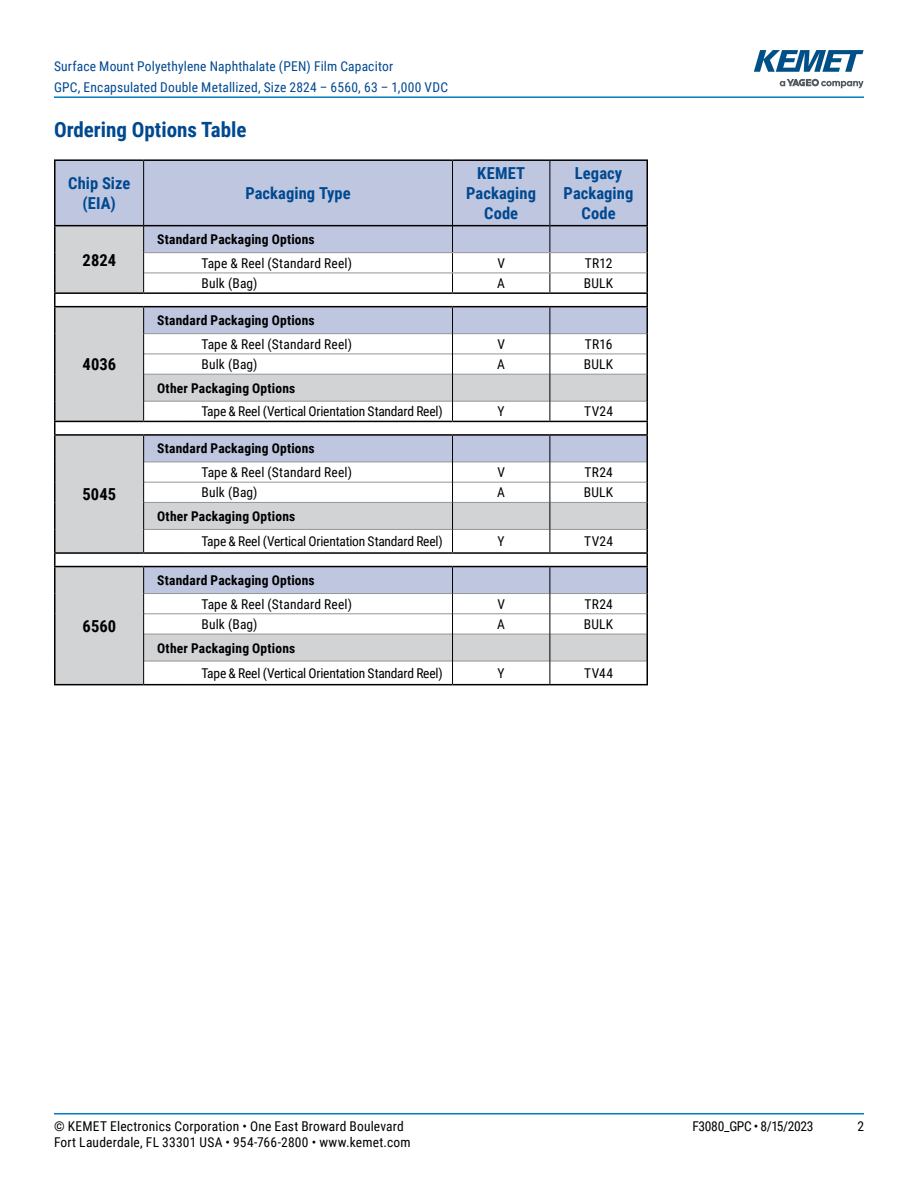
<style>
.page{position:relative;width:918px;height:1188px;background:#fff}
.page>*{position:absolute;margin:0;border:0;box-sizing:border-box;transform-origin:0 0}
.t1{font:700 21px "Roboto Condensed";color:#004990}
.t2{font:700 16.5px/19.8px "Roboto Condensed";letter-spacing:.005em;color:#004990;text-align:center}
.t3{font:700 16.5px "Roboto Condensed";letter-spacing:.005em;color:#000}
.t4{font:13.5px "Roboto Condensed";letter-spacing:.01em;color:#000}
.t5{font:700 13.5px "Roboto Condensed";letter-spacing:.015em;color:#000}
.t6{font:13.5px "Roboto Condensed";letter-spacing:-.015em;color:#000}
.t7{font:13.5px/21px "Roboto Condensed";letter-spacing:.015em;color:#004990}
.t8{font:13.5px "Roboto Condensed";letter-spacing:-.025em;color:#000}
</style>
<div class="page">
<hr style="left:54px;top:1113px;width:810px;height:2px;background:#007dc3">
<hr style="left:54px;top:96px;width:810px;height:2px;background:#007dc3">
<svg style="left:780px;top:79px;width:84px;height:9px"></svg>
<svg style="left:754px;top:50px;width:110px;height:22px"></svg>
<hr style="left:188px;top:684px;width:265px;height:1px;background:#000">
<hr style="left:54px;top:159px;width:90px;height:2px;background:#000">
<hr style="left:144px;top:159px;width:44px;height:2px;background:#000">
<hr style="left:188px;top:159px;width:265px;height:2px;background:#000">
<hr style="left:453px;top:159px;width:97px;height:2px;background:#000">
<hr style="left:550px;top:159px;width:98px;height:2px;background:#000">
<hr style="left:54px;top:684px;width:90px;height:1px;background:#000">
<hr style="left:144px;top:684px;width:44px;height:1px;background:#000">
<hr style="left:453px;top:684px;width:97px;height:1px;background:#000">
<hr style="left:550px;top:684px;width:98px;height:1px;background:#000">
<svg style="left:54px;top:160px;width:594px;height:524px"></svg>
<hr style="left:54px;top:566px;width:90px;height:1px;background:#000">
<hr style="left:144px;top:566px;width:44px;height:1px;background:#000">
<hr style="left:188px;top:566px;width:265px;height:1px;background:#000">
<hr style="left:453px;top:566px;width:97px;height:1px;background:#000">
<hr style="left:550px;top:566px;width:98px;height:1px;background:#000">
<p class="t7" style="left:54px;top:55px;width:396px">Surface Mount Polyethylene Naphthalate (PEN) Film Capacitor<br>GPC, Encapsulated Double Metallized, Size 2824 – 6560, 63 – 1,000 VDC</p>
<h1 class="t1" style="left:54px;top:115px;width:194px">Ordering Options Table</h1>
<p class="t2" style="left:68px;top:173px;width:64px">Chip Size (EIA)</p>
<p class="t2" style="left:245px;top:183px;width:107px">Packaging Type</p>
<p class="t2" style="left:466px;top:163px;width:71px">KEMET<br>Packaging<br>Code</p>
<p class="t2" style="left:564px;top:163px;width:71px">Legacy<br>Packaging<br>Code</p>
<p class="t3" style="left:83px;top:248px;width:35px">2824</p>
<p class="t3" style="left:83px;top:353px;width:35px">4036</p>
<p class="t3" style="left:82px;top:483px;width:35px">5045</p>
<p class="t3" style="left:83px;top:614px;width:35px">6560</p>
<p class="t5" style="left:157px;top:230px;width:159px">Standard Packaging Options</p>
<p class="t4" style="left:201px;top:254px;width:152px">Tape &amp; Reel (Standard Reel)</p>
<p class="t4" style="left:497px;top:254px;width:9px">V</p>
<p class="t4" style="left:585px;top:254px;width:29px">TR12</p>
<p class="t4" style="left:201px;top:274px;width:58px">Bulk (Bag)</p>
<p class="t4" style="left:497px;top:274px;width:9px">A</p>
<p class="t4" style="left:584px;top:274px;width:31px">BULK</p>
<p class="t5" style="left:157px;top:311px;width:159px">Standard Packaging Options</p>
<p class="t4" style="left:201px;top:335px;width:152px">Tape &amp; Reel (Standard Reel)</p>
<p class="t4" style="left:497px;top:335px;width:9px">V</p>
<p class="t4" style="left:585px;top:335px;width:29px">TR16</p>
<p class="t4" style="left:201px;top:355px;width:58px">Bulk (Bag)</p>
<p class="t4" style="left:497px;top:355px;width:9px">A</p>
<p class="t4" style="left:584px;top:355px;width:31px">BULK</p>
<p class="t5" style="left:157px;top:378px;width:140px">Other Packaging Options</p>
<p class="t6" style="left:201px;top:402px;width:243px">Tape &amp; Reel (Vertical Orientation Standard Reel)</p>
<p class="t4" style="left:498px;top:402px;width:9px">Y</p>
<p class="t4" style="left:584px;top:402px;width:30px">TV24</p>
<p class="t5" style="left:157px;top:439px;width:159px">Standard Packaging Options</p>
<p class="t4" style="left:201px;top:463px;width:152px">Tape &amp; Reel (Standard Reel)</p>
<p class="t4" style="left:497px;top:463px;width:9px">V</p>
<p class="t4" style="left:584px;top:463px;width:30px">TR24</p>
<p class="t4" style="left:201px;top:483px;width:58px">Bulk (Bag)</p>
<p class="t4" style="left:497px;top:483px;width:9px">A</p>
<p class="t4" style="left:584px;top:483px;width:31px">BULK</p>
<p class="t5" style="left:157px;top:507px;width:140px">Other Packaging Options</p>
<p class="t6" style="left:201px;top:532px;width:243px">Tape &amp; Reel (Vertical Orientation Standard Reel)</p>
<p class="t4" style="left:498px;top:532px;width:9px">Y</p>
<p class="t4" style="left:584px;top:532px;width:30px">TV24</p>
<p class="t5" style="left:157px;top:571px;width:159px">Standard Packaging Options</p>
<p class="t4" style="left:201px;top:594px;width:152px">Tape &amp; Reel (Standard Reel)</p>
<p class="t4" style="left:497px;top:594px;width:9px">V</p>
<p class="t4" style="left:584px;top:594px;width:30px">TR24</p>
<p class="t4" style="left:201px;top:615px;width:58px">Bulk (Bag)</p>
<p class="t4" style="left:497px;top:615px;width:9px">A</p>
<p class="t4" style="left:584px;top:615px;width:31px">BULK</p>
<p class="t5" style="left:157px;top:638px;width:140px">Other Packaging Options</p>
<p class="t6" style="left:201px;top:664px;width:243px">Tape &amp; Reel (Vertical Orientation Standard Reel)</p>
<p class="t4" style="left:498px;top:664px;width:9px">Y</p>
<p class="t4" style="left:584px;top:664px;width:30px">TV44</p>
<p class="t4" style="left:54px;top:1116px;width:351px">© KEMET Electronics Corporation • One East Broward Boulevard</p>
<p class="t8" style="left:692px;top:1116px;width:123px">F3080_GPC • 8/15/2023</p>
<p class="t4" style="left:857px;top:1116px;width:8px">2</p>
<p class="t4" style="left:54px;top:1133px;width:358px">Fort Lauderdale, FL 33301 USA • 954-766-2800 • www.kemet.com</p>
</div>
